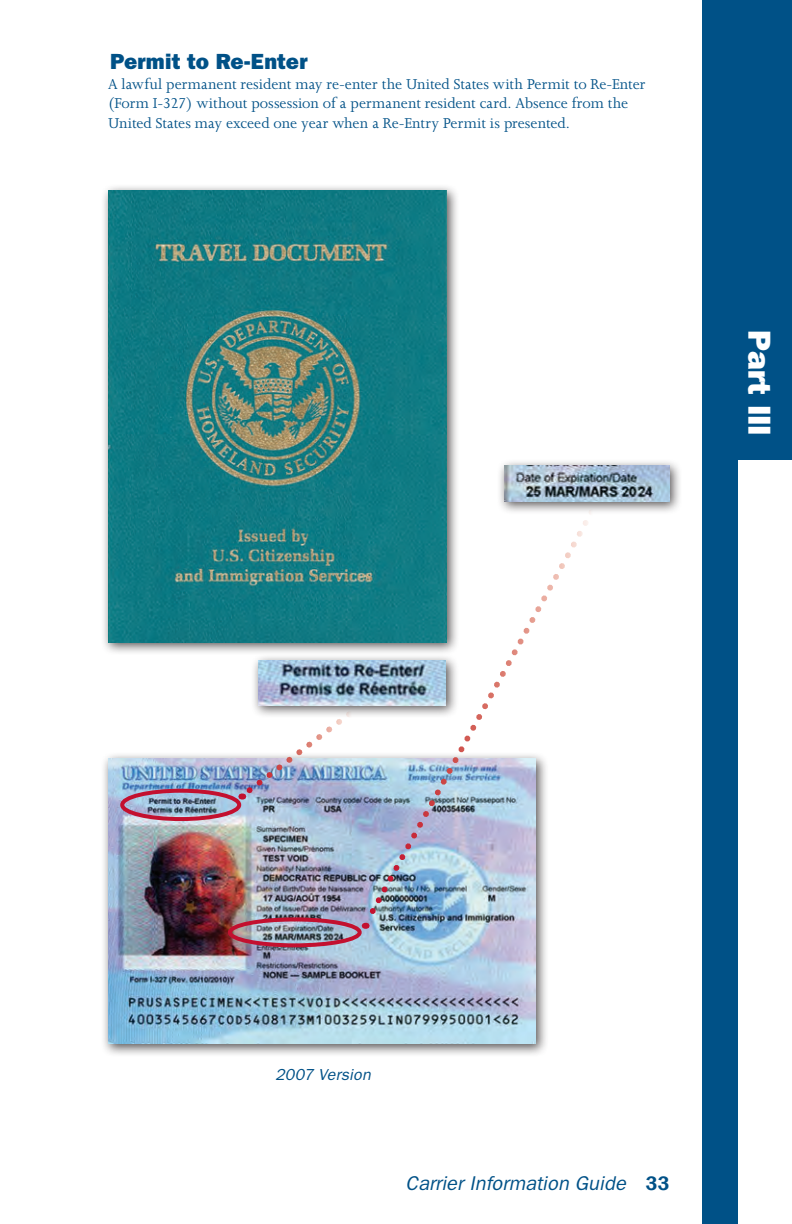
<style>
.page{position:relative;width:792px;height:1224px;background:#fff}
.page>*{position:absolute;margin:0;border:0;box-sizing:border-box;transform-origin:0 0}
.t1{font:800 32px "Franklin Gothic";color:#fff}
.TOC_-_1{font:800 22px "Franklin Gothic";letter-spacing:.005em;color:#005187}
.t2{font:italic 20px "Franklin Gothic";letter-spacing:.005em;color:#005187}
.Body_Text{font:16.4px/19.6px "Joanna";letter-spacing:-.005em;color:#005187}
.Image_Description{font:italic 16px "Franklin Gothic";letter-spacing:.01em;color:#005187}
.s1{font-weight:600;font-style:normal}
</style>
<div class="page">
<div style="left:730px;top:0;width:62px;height:460px;background:#005187"></div>
<div style="left:702px;top:0;width:36px;height:1224px;background:#005187"></div>
<div style="left:100px;top:751px;width:449px;height:306px;background:#231f20;opacity:.75"></div>
<img style="left:108px;top:759px;width:428px;height:285px">
<div style="left:100px;top:183px;width:360px;height:472px;background:#231f20;opacity:.75"></div>
<img style="left:108px;top:191px;width:338px;height:451px">
<svg style="left:359px;top:515px;width:229px;height:414px"></svg>
<div style="left:228px;top:917px;width:134px;height:30px;border:4px solid #c3102f;border-radius:50%"></div>
<div style="left:120px;top:789px;width:121px;height:32px;border:4px solid #c3102f;border-radius:50%"></div>
<img style="left:238px;top:719px;width:112px;height:82px">
<div style="left:250px;top:653px;width:209px;height:65px;background:#231f20;opacity:.75"></div>
<img style="left:258px;top:660px;width:188px;height:46px">
<div style="left:497px;top:458px;width:185px;height:57px;background:#231f20;opacity:.75"></div>
<img style="left:504px;top:466px;width:166px;height:36px">
<p class="TOC_-_1" style="left:110px;top:49px;width:199px">Permit to Re-Enter</p>
<p class="Body_Text" style="left:108px;top:74px;width:539px">A lawful permanent resident may re-enter the United States with Permit to Re-Enter (Form I-327) without possession of a permanent resident card. Absence from the<br>United States may exceed one year when a Re-Entry Permit is presented.</p>
<h1 class="t1" style="left:778px;top:330px;width:107px;rotate:90deg">Part III</h1>
<p class="Image_Description" style="left:275px;top:1065px;width:97px">2007 Version</p>
<p class="t2" style="left:406px;top:1172px;width:266px">Carrier Information Guide <span class="s1">33</span></p>
</div>
